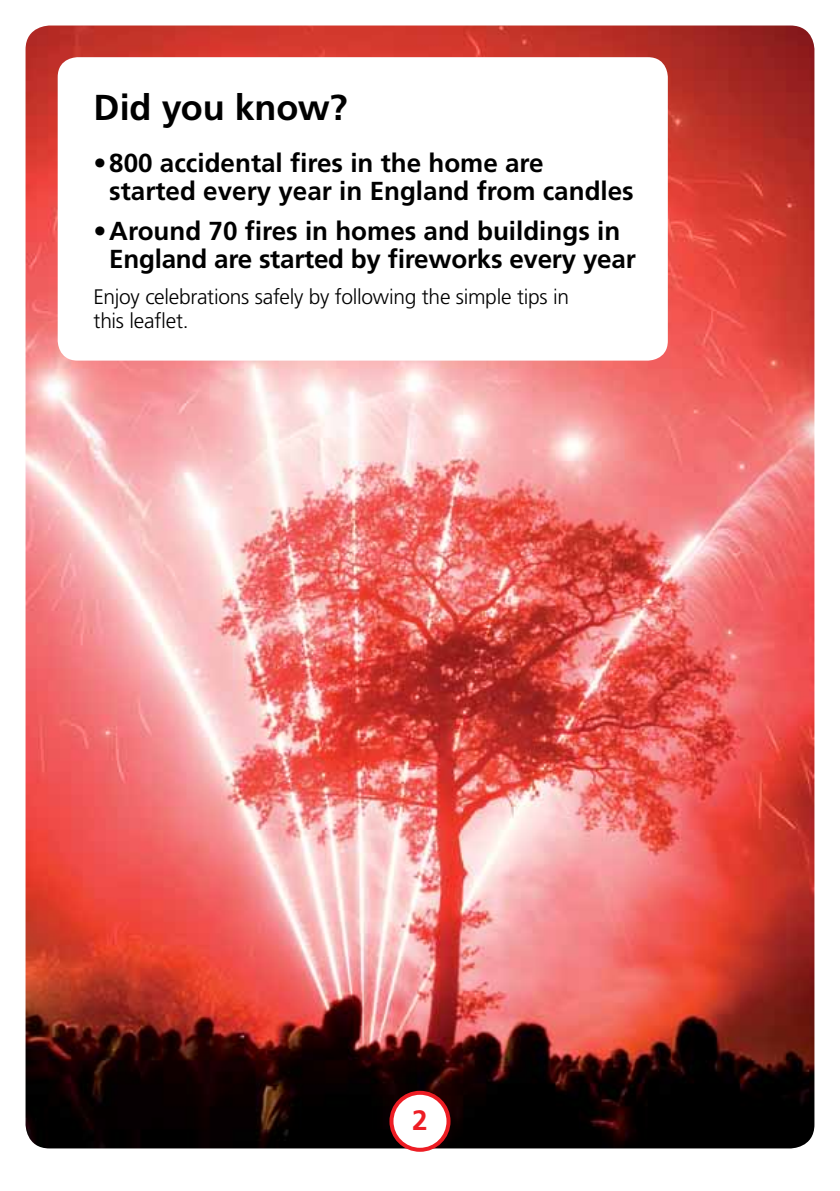
<style>
.page{position:relative;width:840px;height:1191px;background:#fff}
.page>*{position:absolute;margin:0;border:0;box-sizing:border-box;transform-origin:0 0}
.t1{font:700 36px "Frutiger";letter-spacing:-.005em;color:#000}
.t2{font:700 28px "Frutiger";color:#ed1d24}
.body_copy{font:700 26px/28px "Frutiger";color:#000}
.t3{font:300 21px/24px "Frutiger";letter-spacing:-.015em;color:#000}
</style>
<div class="page">
<img style="left:26px;top:26px;width:788px;height:1122px">
<div style="left:58px;top:57px;width:609px;height:303px;background:#fff;border-radius:20px"></div>
<div style="left:391px;top:1092px;width:57px;height:57px;background:#fff;border-radius:50%"></div>
<div style="left:389px;top:1090px;width:61px;height:61px;border:4px solid #ed1d24;border-radius:50%"></div>
<p class="t1" style="left:94px;top:87px;width:255px">Did you know?</p>
<p class="body_copy" style="left:109px;top:149px;width:526px;text-indent:-16px">• 800 accidental fires in the home are started every year in England from candles</p>
<p class="body_copy" style="left:94px;top:217px;width:543px;text-align:center">• Around 70 fires in homes and buildings in<br>England are started by fireworks every year</p>
<p class="t3" style="left:94px;top:285px;width:476px">Enjoy celebrations safely by following the simple tips in this leaflet.</p>
<p class="t2" style="left:412px;top:1103px;width:17px">2</p>
</div>
